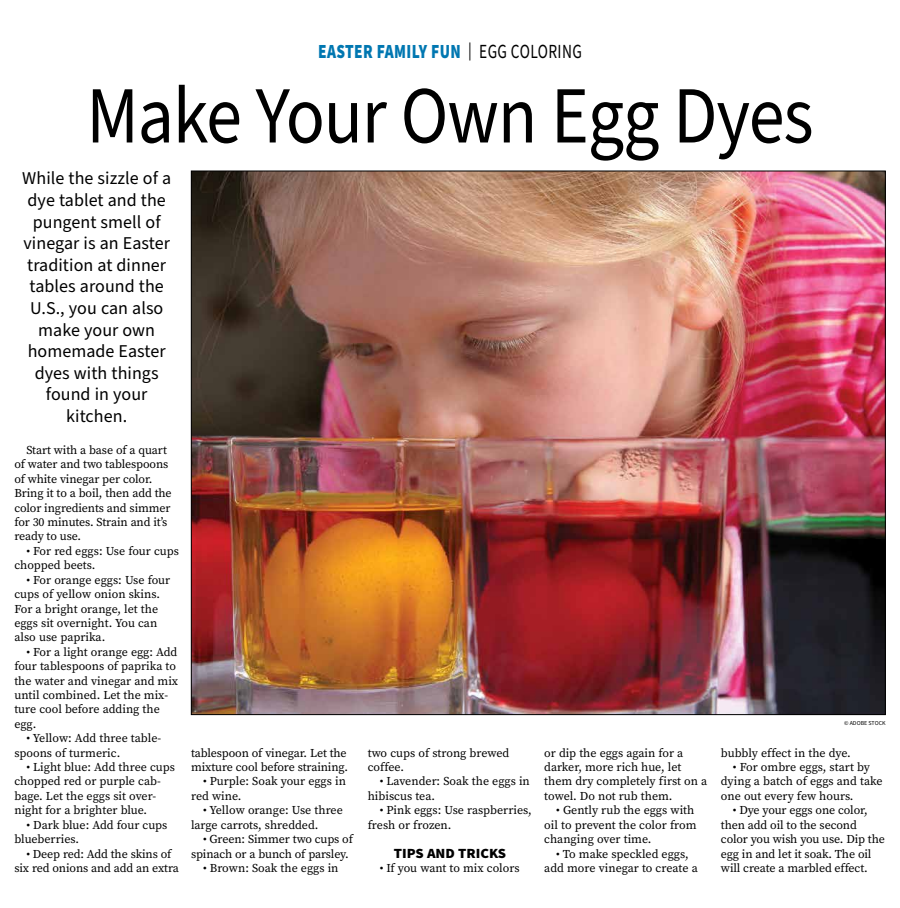
<style>
.page{position:relative;width:900px;height:908px;background:#fff}
.page>*{position:absolute;margin:0;border:0;box-sizing:border-box;transform-origin:0 0}
.t1{font:81px "Source Sans Pro";letter-spacing:-.015em;color:#000;scale:.89 1}
.t2{font:900 20px "Source Sans Pro";letter-spacing:.025em;color:#0077b1;scale:.77 1}
.t3{font:18px/21.6px "Source Sans Pro";letter-spacing:.005em;color:#000;text-align:center}
.t4{font:900 14px "Source Sans Pro";color:#000;scale:1.05 1}
.t5{font:12px/14.4px "Source Serif Pro";letter-spacing:-.01em;color:#000}
.t6{font:6px "Source Sans Pro";color:#000}
.s1{font-weight:400;font-size:18px;color:#000}
.s2{font-weight:400;color:#000}
</style>
<div class="page">
<img style="left:193px;top:173px;width:691px;height:539px">
<h2 class="t2" style="left:318px;top:38px;width:344px">EASTER FAMILY FUN <span class="s1">|</span> <span class="s2">EGG COLORING</span></h2>
<h1 class="t1" style="left:86px;top:61px;width:818px">Make Your Own Egg Dyes</h1>
<h3 class="t3" style="left:22px;top:168px;width:150px">While the sizzle of a dye tablet and the pungent smell of vinegar is an Easter tradition at dinner tables around the<br>U.S., you can also make your own homemade Easter dyes with things found in your kitchen.</h3>
<p class="t5" style="left:14px;top:442px;width:159px;text-indent:12px">Start with a base of a quart of water and two tablespoons of white vinegar per color.<br>Bring it to a boil, then add the color ingredients and simmer for 30 minutes. Strain and it’s ready to use.</p>
<p class="t5" style="left:14px;top:543px;width:166px;text-indent:12px">• For red eggs: Use four cups chopped beets.</p>
<p class="t5" style="left:14px;top:572px;width:157px;text-indent:12px">• For orange eggs: Use four cups of yellow onion skins.<br>For a bright orange, let the eggs sit overnight. You can also use paprika.</p>
<p class="t5" style="left:14px;top:644px;width:165px;text-indent:12px">• For a light orange egg: Add four tablespoons of paprika to the water and vinegar and mix until combined. Let the mix&shy;ture cool before adding the egg.</p>
<p class="t5" style="left:14px;top:730px;width:148px;text-indent:12px">• Yellow: Add three table&shy;spoons of turmeric.</p>
<p class="t5" style="left:14px;top:759px;width:162px;text-indent:12px">• Light blue: Add three cups chopped red or purple cab&shy;bage. Let the eggs sit over&shy;night for a brighter blue.</p>
<p class="t5" style="left:14px;top:817px;width:155px;text-indent:12px">• Dark blue: Add four cups blueberries.</p>
<p class="t5" style="left:14px;top:846px;width:166px;text-align:center">• Deep red: Add the skins of<br>six red onions and add an extra</p>
<p class="t5" style="left:191px;top:745px;width:159px">tablespoon of vinegar. Let the mixture cool before straining.</p>
<p class="t5" style="left:191px;top:774px;width:156px;text-indent:12px">• Purple: Soak your eggs in red wine.</p>
<p class="t5" style="left:191px;top:802px;width:153px;text-indent:12px">• Yellow orange: Use three large carrots, shredded.</p>
<p class="t5" style="left:191px;top:831px;width:163px;text-indent:12px">• Green: Simmer two cups of spinach or a bunch of parsley.</p>
<p class="t5" style="left:203px;top:860px;width:137px">• Brown: Soak the eggs in</p>
<p class="t5" style="left:368px;top:745px;width:143px">two cups of strong brewed coffee.</p>
<p class="t5" style="left:368px;top:774px;width:164px;text-indent:12px">• Lavender: Soak the eggs in hibiscus tea.</p>
<p class="t5" style="left:368px;top:802px;width:166px;text-indent:12px">• Pink eggs: Use raspberries, fresh or frozen.</p>
<p class="t4" style="left:394px;top:842px;width:109px">TIPS AND TRICKS</p>
<p class="t5" style="left:380px;top:860px;width:141px">• If you want to mix colors</p>
<p class="t5" style="left:544px;top:745px;width:164px">or dip the eggs again for a darker, more rich hue, let them dry completely first on a towel. Do not rub them.</p>
<p class="t5" style="left:544px;top:802px;width:154px;text-indent:12px">• Gently rub the eggs with oil to prevent the color from changing over time.</p>
<p class="t5" style="left:544px;top:846px;width:155px;text-align:center">• To make speckled eggs, add more vinegar to create a</p>
<p class="t6" style="left:844px;top:719px;width:43px">© ADOBE STOCK</p>
<p class="t5" style="left:721px;top:745px;width:131px">bubbly effect in the dye.</p>
<p class="t5" style="left:721px;top:759px;width:163px;text-indent:12px">• For ombre eggs, start by dying a batch of eggs and take one out every few hours.</p>
<p class="t5" style="left:721px;top:802px;width:165px;text-indent:12px">• Dye your eggs one color, then add oil to the second color you wish you use. Dip the egg in and let it soak. The oil will create a marbled effect.</p>
</div>
